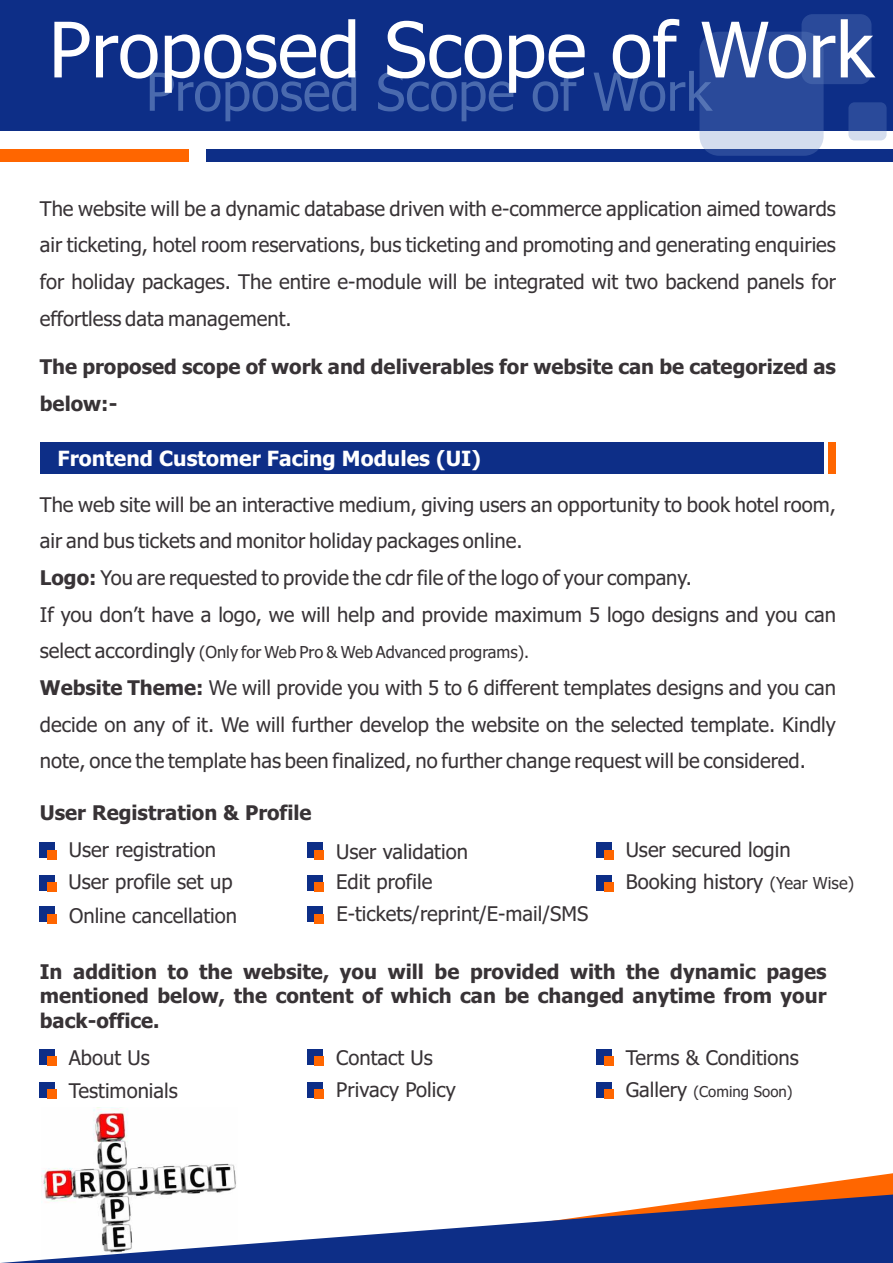
<style>
.page{position:relative;width:893px;height:1263px;background:#fff}
.page>*{position:absolute;margin:0;border:0;box-sizing:border-box;transform-origin:0 0}
.t1{font:76.5px "Tahoma";color:#fff}
.t2{font:52.5px "Tahoma";color:rgb(112 143 199/.62)}
.t3{font:700 21px "Tahoma";color:#fff}
.t4{font:20.25px/36.6px "Tahoma";color:#383336;text-align:justify}
.t5{font:700 20.25px/24.5px "Tahoma";color:#383336}
.t6{font:16.5px "Tahoma";color:#383336}
.t7{font:15px "Tahoma";color:#383336}
.s1{font-weight:700}
.s2{font-size:20.25px}
.s3{font-size:16.5px}
</style>
<div class="page">
<img style="left:41px;top:1107px;width:195px;height:87px">
<div style="left:0;top:149px;width:188px;height:12px;background:#f60"></div>
<div style="left:206px;top:149px;width:687px;height:12px;background:#0d2e87"></div>
<div style="left:0;top:0;width:893px;height:131px;background:#0d2e87"></div>
<svg style="left:745px;top:1173px;width:148px;height:21px"></svg>
<svg style="left:1px;top:1194px;width:892px;height:69px"></svg>
<div style="left:699px;top:32px;width:125px;height:124px;background:#708fc7;border-radius:20px;opacity:.3"></div>
<div style="left:801px;top:14px;width:70px;height:70px;background:#708fc7;border-radius:11px;opacity:.3"></div>
<div style="left:848px;top:102px;width:39px;height:38px;background:#708fc7;border-radius:6px;opacity:.3"></div>
<div style="left:828px;top:443px;width:8px;height:31px;background:#f60"></div>
<div style="left:40px;top:443px;width:783px;height:31px;background:#0d2e87"></div>
<div style="left:40px;top:843px;width:15px;height:15px;background:#0d2e87"></div>
<div style="left:47px;top:850px;width:9px;height:9px;background:#f60"></div>
<div style="left:307px;top:843px;width:16px;height:15px;background:#0d2e87"></div>
<div style="left:314px;top:850px;width:10px;height:9px;background:#f60"></div>
<div style="left:597px;top:843px;width:15px;height:15px;background:#0d2e87"></div>
<div style="left:604px;top:850px;width:9px;height:9px;background:#f60"></div>
<div style="left:40px;top:875px;width:15px;height:15px;background:#0d2e87"></div>
<div style="left:47px;top:882px;width:9px;height:10px;background:#f60"></div>
<div style="left:307px;top:875px;width:16px;height:15px;background:#0d2e87"></div>
<div style="left:314px;top:882px;width:10px;height:10px;background:#f60"></div>
<div style="left:597px;top:875px;width:15px;height:15px;background:#0d2e87"></div>
<div style="left:604px;top:882px;width:9px;height:10px;background:#f60"></div>
<div style="left:40px;top:907px;width:15px;height:15px;background:#0d2e87"></div>
<div style="left:47px;top:914px;width:9px;height:9px;background:#f60"></div>
<div style="left:307px;top:907px;width:16px;height:15px;background:#0d2e87"></div>
<div style="left:314px;top:914px;width:10px;height:9px;background:#f60"></div>
<div style="left:307px;top:1082px;width:16px;height:16px;background:#0d2e87"></div>
<div style="left:314px;top:1089px;width:10px;height:10px;background:#f60"></div>
<div style="left:307px;top:1049px;width:16px;height:16px;background:#0d2e87"></div>
<div style="left:314px;top:1056px;width:10px;height:10px;background:#f60"></div>
<div style="left:40px;top:1049px;width:15px;height:16px;background:#0d2e87"></div>
<div style="left:47px;top:1056px;width:9px;height:10px;background:#f60"></div>
<div style="left:40px;top:1082px;width:15px;height:16px;background:#0d2e87"></div>
<div style="left:47px;top:1089px;width:9px;height:10px;background:#f60"></div>
<div style="left:597px;top:1049px;width:15px;height:16px;background:#0d2e87"></div>
<div style="left:604px;top:1056px;width:9px;height:10px;background:#f60"></div>
<div style="left:597px;top:1082px;width:15px;height:16px;background:#0d2e87"></div>
<div style="left:604px;top:1089px;width:9px;height:10px;background:#f60"></div>
<h1 class="t1" style="left:49px;top:19px;width:827px">Proposed Scope of Work</h1>
<h2 class="t2" style="left:146px;top:71px;width:567px">Proposed Scope of Work</h2>
<p class="t4" style="left:40px;top:192px;width:798px">The website will be a dynamic database driven with e-commerce application aimed towards air ticketing, hotel room reservations, bus ticketing and promoting and generating enquiries for holiday packages. The entire e-module will be integrated wit two backend panels for effortless data management.</p>
<p class="t5" style="left:40px;top:350px;width:798px;line-height:36.6px">The proposed scope of work and deliverables for website can be categorized as below:-</p>
<p class="t3" style="left:57px;top:450px;width:425px">Frontend Customer Facing Modules (UI)</p>
<p class="t4" style="left:40px;top:488px;width:798px;text-align:left">The web site will be an interactive medium, giving users an opportunity to book hotel room, air and bus tickets and monitor holiday packages online.<br><span class="s1">Logo:</span> You are requested to provide the cdr file of the logo of your company.<br>If you don’t have a logo, we will help and provide maximum 5 logo designs and you can</p>
<p class="t6" style="left:40px;top:646px;width:491px"><span class="s2">select accordingly</span> (Only for Web Pro &amp; Web Advanced programs).</p>
<p class="t4" style="left:40px;top:671px;width:798px"><span class="s1">Website Theme:</span> We will provide you with 5 to 6 different templates designs and you can decide on any of it. We will further develop the website on the selected template. Kindly note, once the template has been finalized, no further change request will be considered.</p>
<p class="t5" style="left:40px;top:802px;width:273px">User Registration &amp; Profile</p>
<p class="t4" style="left:69px;top:832px;width:149px">User registration</p>
<p class="t4" style="left:336px;top:835px;width:133px">User validation</p>
<p class="t4" style="left:626px;top:833px;width:167px">User secured login</p>
<p class="t4" style="left:69px;top:865px;width:165px">User profile set up</p>
<p class="t4" style="left:336px;top:865px;width:98px">Edit profile</p>
<p class="t4" style="left:626px;top:865px;width:230px">Booking history <span class="s3">(Year Wise)</span></p>
<p class="t4" style="left:69px;top:899px;width:170px">Online cancellation</p>
<p class="t4" style="left:336px;top:897px;width:253px">E-tickets/reprint/E-mail/SMS</p>
<p class="t5" style="left:40px;top:961px;width:788px;text-align:justify">In addition to the website, you will be provided with the dynamic pages mentioned below, the content of which can be changed anytime from your back-office.</p>
<p class="t4" style="left:69px;top:1041px;width:83px">About Us</p>
<p class="t4" style="left:336px;top:1041px;width:98px">Contact Us</p>
<p class="t4" style="left:69px;top:1074px;width:111px">Testimonials</p>
<p class="t4" style="left:336px;top:1072px;width:121px">Privacy Policy</p>
<p class="t4" style="left:626px;top:1041px;width:175px">Terms &amp; Conditions</p>
<p class="t7" style="left:626px;top:1085px;width:168px"><span class="s2">Gallery</span> (Coming Soon)</p>
</div>
